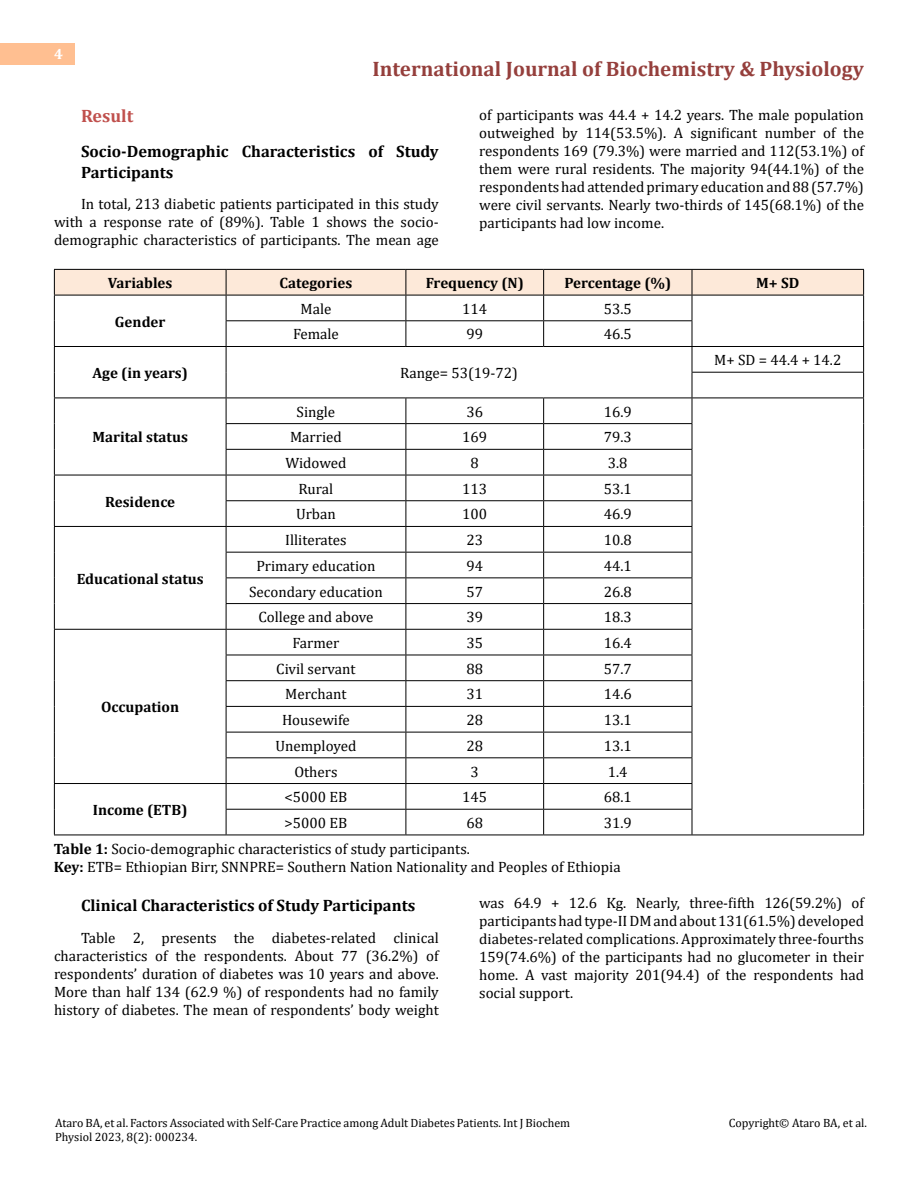
<style>
.page{position:relative;width:918px;height:1188px;background:#fff}
.page>*{position:absolute;margin:0;border:0;box-sizing:border-box;transform-origin:0 0}
.t1{font:700 21px "Cambria";color:#953f3c}
.t2{font:700 18px "Cambria";color:#c0504d}
.t3{font:700 16.5px/21px "Cambria";color:#000}
.t4{font:15px/18px "Cambria";color:#000;text-align:justify}
.t5{font:700 15px "Cambria";color:#000}
.t6{font:700 15px "Cambria";color:#fff}
.t7{font:12px/14.4px "Cambria";color:#000}
.s1{font-weight:700}
</style>
<div class="page">
<div style="left:0;top:43px;width:75px;height:21px;background:#ffbf91"></div>
<hr style="left:692px;top:835px;width:172px;height:1px;background:#000">
<hr style="left:54px;top:835px;width:172px;height:1px;background:#000">
<svg style="left:54px;top:269px;width:810px;height:566px"></svg>
<hr style="left:226px;top:835px;width:180px;height:1px;background:#000">
<hr style="left:406px;top:835px;width:138px;height:1px;background:#000">
<hr style="left:544px;top:835px;width:148px;height:1px;background:#000">
<p class="t6" style="left:54px;top:44px;width:10px">4</p>
<h1 class="t1" style="left:373px;top:54px;width:493px">International Journal of Biochemistry &amp; Physiology</h1>
<p class="t2" style="left:81px;top:103px;width:54px">Result</p>
<p class="t3" style="left:81px;top:140px;width:359px">Socio-Demographic Characteristics of Study<br>Participants</p>
<p class="t4" style="left:54px;top:195px;width:386px;text-indent:27px">In total, 213 diabetic patients participated in this study with a response rate of (89%). Table 1 shows the socio&shy;demographic characteristics of participants. The mean age</p>
<p class="t4" style="left:479px;top:105px;width:386px">of participants was 44.4 + 14.2 years. The male population outweighed by 114(53.5%). A significant number of the respondents 169 (79.3%) were married and 112(53.1%) of them were rural residents. The majority 94(44.1%) of the respondents had attended primary education and 88 (57.7%) were civil servants. Nearly two-thirds of 145(68.1%) of the participants had low income.</p>
<p class="t5" style="left:108px;top:272px;width:66px">Variables</p>
<p class="t5" style="left:280px;top:272px;width:74px">Categories</p>
<p class="t5" style="left:426px;top:272px;width:100px">Frequency (N)</p>
<p class="t5" style="left:564px;top:272px;width:108px">Percentage (%)</p>
<p class="t5" style="left:756px;top:272px;width:45px">M+ SD</p>
<p class="t5" style="left:115px;top:311px;width:52px">Gender</p>
<p class="t4" style="left:301px;top:300px;width:32px">Male</p>
<p class="t4" style="left:462px;top:300px;width:26px">114</p>
<p class="t4" style="left:604px;top:300px;width:30px">53.5</p>
<p class="t4" style="left:293px;top:325px;width:47px">Female</p>
<p class="t4" style="left:466px;top:325px;width:18px">99</p>
<p class="t4" style="left:604px;top:325px;width:30px">46.5</p>
<p class="t5" style="left:92px;top:362px;width:97px">Age (in years)</p>
<p class="t4" style="left:400px;top:364px;width:119px">Range= 53(19-72)</p>
<p class="t5" style="left:92px;top:427px;width:97px">Marital status</p>
<p class="t5" style="left:105px;top:491px;width:72px">Residence</p>
<p class="t5" style="left:77px;top:568px;width:128px">Educational status</p>
<p class="t5" style="left:101px;top:697px;width:80px">Occupation</p>
<p class="t4" style="left:297px;top:402px;width:40px">Single</p>
<p class="t4" style="left:466px;top:402px;width:18px">36</p>
<p class="t4" style="left:604px;top:402px;width:30px">16.9</p>
<p class="t4" style="left:290px;top:428px;width:53px">Married</p>
<p class="t4" style="left:462px;top:428px;width:26px">169</p>
<p class="t4" style="left:604px;top:428px;width:30px">79.3</p>
<p class="t4" style="left:285px;top:454px;width:63px">Widowed</p>
<p class="t4" style="left:471px;top:454px;width:10px">8</p>
<p class="t4" style="left:608px;top:454px;width:21px">3.8</p>
<p class="t4" style="left:299px;top:480px;width:36px">Rural</p>
<p class="t4" style="left:462px;top:480px;width:26px">113</p>
<p class="t4" style="left:604px;top:480px;width:30px">53.1</p>
<p class="t4" style="left:296px;top:505px;width:41px">Urban</p>
<p class="t4" style="left:462px;top:505px;width:26px">100</p>
<p class="t4" style="left:604px;top:505px;width:30px">46.9</p>
<p class="t4" style="left:285px;top:531px;width:63px">Illiterates</p>
<p class="t4" style="left:466px;top:531px;width:18px">23</p>
<p class="t4" style="left:604px;top:531px;width:30px">10.8</p>
<p class="t4" style="left:256px;top:557px;width:121px">Primary education</p>
<p class="t4" style="left:466px;top:557px;width:18px">94</p>
<p class="t4" style="left:604px;top:557px;width:30px">44.1</p>
<p class="t4" style="left:249px;top:582px;width:135px">Secondary education</p>
<p class="t4" style="left:466px;top:582px;width:18px">57</p>
<p class="t4" style="left:604px;top:582px;width:30px">26.8</p>
<p class="t4" style="left:258px;top:608px;width:117px">College and above</p>
<p class="t4" style="left:466px;top:608px;width:18px">39</p>
<p class="t4" style="left:604px;top:608px;width:30px">18.3</p>
<p class="t4" style="left:292px;top:634px;width:49px">Farmer</p>
<p class="t4" style="left:466px;top:634px;width:18px">35</p>
<p class="t4" style="left:604px;top:634px;width:30px">16.4</p>
<p class="t4" style="left:276px;top:660px;width:81px">Civil servant</p>
<p class="t4" style="left:466px;top:660px;width:18px">88</p>
<p class="t4" style="left:604px;top:660px;width:30px">57.7</p>
<p class="t4" style="left:285px;top:685px;width:63px">Merchant</p>
<p class="t4" style="left:466px;top:685px;width:18px">31</p>
<p class="t4" style="left:604px;top:685px;width:30px">14.6</p>
<p class="t4" style="left:282px;top:711px;width:69px">Housewife</p>
<p class="t4" style="left:466px;top:711px;width:18px">28</p>
<p class="t4" style="left:604px;top:711px;width:30px">13.1</p>
<p class="t4" style="left:275px;top:737px;width:82px">Unemployed</p>
<p class="t4" style="left:466px;top:737px;width:18px">28</p>
<p class="t4" style="left:604px;top:737px;width:30px">13.1</p>
<p class="t4" style="left:294px;top:762px;width:45px">Others</p>
<p class="t4" style="left:471px;top:762px;width:10px">3</p>
<p class="t4" style="left:608px;top:762px;width:21px">1.4</p>
<p class="t4" style="left:714px;top:351px;width:129px">M+ SD = 44.4 + 14.2</p>
<p class="t4" style="left:285px;top:788px;width:64px">&lt;5000 EB</p>
<p class="t4" style="left:462px;top:788px;width:26px">145</p>
<p class="t4" style="left:604px;top:788px;width:30px">68.1</p>
<p class="t4" style="left:285px;top:814px;width:64px">&gt;5000 EB</p>
<p class="t4" style="left:466px;top:814px;width:18px">68</p>
<p class="t4" style="left:604px;top:814px;width:30px">31.9</p>
<p class="t4" style="left:54px;top:840px;width:568px"><span class="s1">Table 1:</span> Socio-demographic characteristics of study participants.<br><span class="s1">Key:</span> ETB= Ethiopian Birr, SNNPRE= Southern Nation Nationality and Peoples of Ethiopia</p>
<p class="t3" style="left:81px;top:894px;width:336px">Clinical Characteristics of Study Participants</p>
<p class="t4" style="left:54px;top:928px;width:386px;text-indent:27px">Table 2, presents the diabetes-related clinical characteristics of the respondents. About 77 (36.2%) of respondents’ duration of diabetes was 10 years and above.<br>More than half 134 (62.9 %) of respondents had no family history of diabetes. The mean of respondents’ body weight</p>
<p class="t5" style="left:93px;top:799px;width:96px">Income (ETB)</p>
<p class="t4" style="left:479px;top:894px;width:386px">was 64.9 + 12.6 Kg. Nearly, three-fifth 126(59.2%) of participants had type-II DM and about 131(61.5%) developed diabetes-related complications. Approximately three-fourths 159(74.6%) of the participants had no glucometer in their home. A vast majority 201(94.4) of the respondents had social support.</p>
<p class="t7" style="left:55px;top:1115px;width:517px">Ataro BA, et al. Factors Associated with Self-Care Practice among Adult Diabetes Patients. Int J Biochem<br>Physiol 2023, 8(2): 000234.</p>
<p class="t7" style="left:729px;top:1115px;width:140px">Copyright© Ataro BA, et al.</p>
</div>
